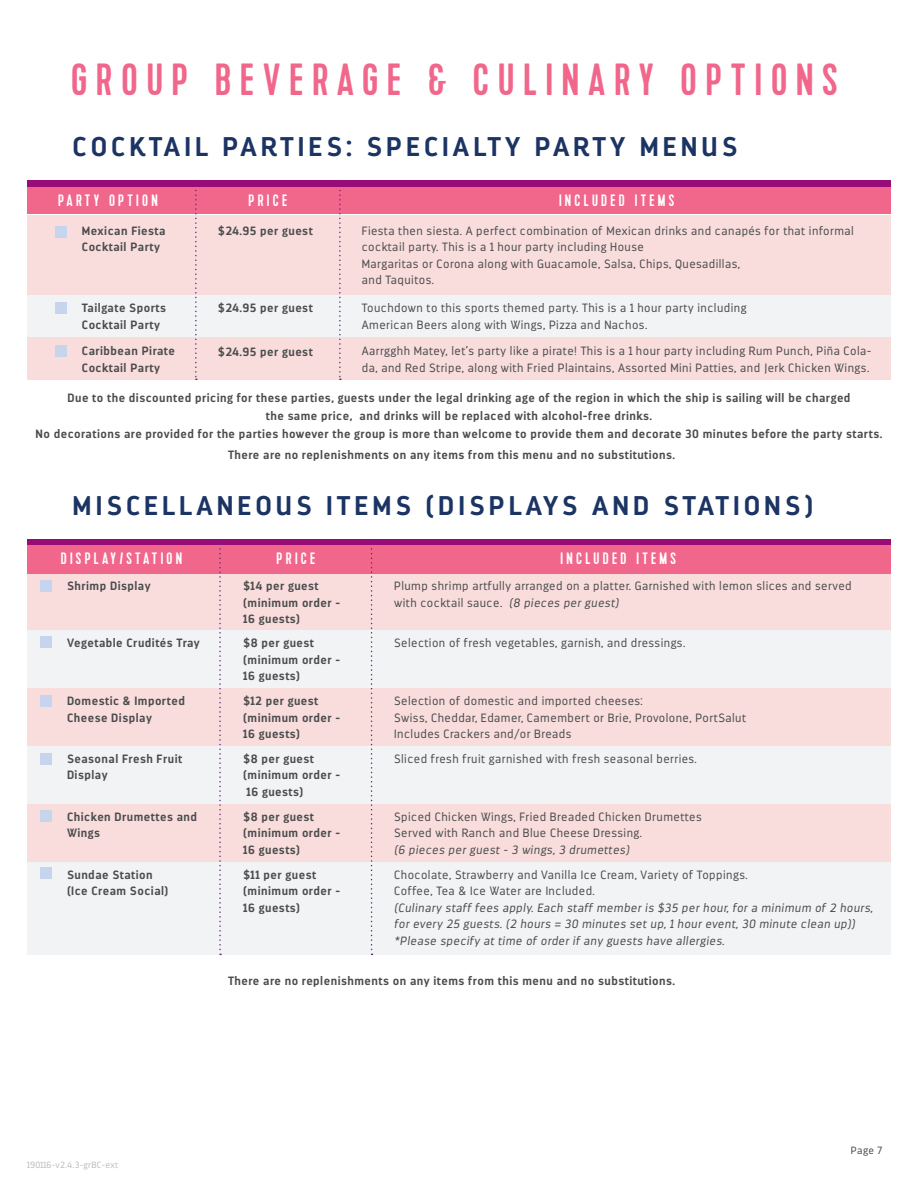
<style>
.page{position:relative;width:918px;height:1188px;background:#fff}
.page>*{position:absolute;margin:0;border:0;box-sizing:border-box;transform-origin:0 0}
.t1{font:45px "Kapra";letter-spacing:.2em;color:#f1668b}
.t2{font:700 27px "Darwin";letter-spacing:.15em;color:#1b3463}
.Chart_Heading{font:16.5px "Kapra";letter-spacing:.2em;color:#fff}
.Chart_Light_Left{font:300 12px/16.5px "Darwin";letter-spacing:.04em;color:#4b4c4d}
.Chart_Bold_Left{font:700 12px/16.5px "Darwin";letter-spacing:.04em;color:#4b4c4d}
.Chart_Bold_Middle{font:700 12px/18px "Darwin";letter-spacing:.04em;color:#4b4c4d;text-align:center}
.Chart_Light_Left-2{font:italic 300 12px/16.5px "Darwin";letter-spacing:.04em;color:#4b4c4d}
.t3{font:300 10.5px "Darwin";color:#4b4c4d}
.t4{font:300 9px "Darwin";letter-spacing:.04em;color:#bcbdc0}
.s1{font-style:italic}
</style>
<div class="page">
<div style="left:27px;top:573px;width:864px;height:58px;background:#f9dddd"></div>
<div style="left:27px;top:861px;width:864px;height:94px;background:#f2f3f4"></div>
<div style="left:27px;top:746px;width:864px;height:57px;background:#f2f3f4"></div>
<div style="left:27px;top:630px;width:864px;height:58px;background:#f2f3f4"></div>
<div style="left:27px;top:804px;width:864px;height:57px;background:#f9dddd"></div>
<div style="left:27px;top:688px;width:864px;height:58px;background:#f9dddd"></div>
<div style="left:27px;top:294px;width:864px;height:43px;background:#f2f3f4"></div>
<div style="left:27px;top:337px;width:864px;height:43px;background:#f9dddd"></div>
<div style="left:27px;top:181px;width:864px;height:6px;background:#970c76"></div>
<div style="left:27px;top:187px;width:864px;height:27px;background:#f1668b"></div>
<div style="left:27px;top:215px;width:864px;height:79px;background:#f9dddd"></div>
<svg style="left:195px;top:181px;width:2px;height:199px"></svg>
<svg style="left:339px;top:181px;width:2px;height:199px"></svg>
<div style="left:27px;top:539px;width:864px;height:6px;background:#970c76"></div>
<div style="left:27px;top:545px;width:864px;height:29px;background:#f1668b"></div>
<svg style="left:219px;top:539px;width:2px;height:416px"></svg>
<svg style="left:371px;top:539px;width:2px;height:416px"></svg>
<div style="left:40px;top:580px;width:12px;height:12px;background:#c6d5ed"></div>
<div style="left:55px;top:345px;width:12px;height:12px;background:#c6d5ed"></div>
<div style="left:40px;top:636px;width:12px;height:12px;background:#c6d5ed"></div>
<div style="left:40px;top:695px;width:12px;height:12px;background:#c6d5ed"></div>
<div style="left:40px;top:753px;width:12px;height:11px;background:#c6d5ed"></div>
<div style="left:40px;top:811px;width:12px;height:11px;background:#c6d5ed"></div>
<div style="left:40px;top:867px;width:12px;height:12px;background:#c6d5ed"></div>
<div style="left:55px;top:226px;width:12px;height:11px;background:#c6d5ed"></div>
<div style="left:55px;top:302px;width:12px;height:12px;background:#c6d5ed"></div>
<p class="t1" style="left:71px;top:54px;width:768px">GROUP BEVERAGE &amp; CULINARY OPTIONS</p>
<p class="t2" style="left:73px;top:130px;width:666px">COCKTAIL PARTIES: SPECIALTY PARTY MENUS</p>
<p class="Chart_Heading" style="left:248px;top:191px;width:40px">PRICE</p>
<p class="Chart_Heading" style="left:559px;top:190px;width:117px">INCLUDED ITEMS</p>
<p class="Chart_Heading" style="left:58px;top:191px;width:101px">PARTY OPTION</p>
<p class="Chart_Bold_Left" style="left:82px;top:222px;width:85px">Mexican Fiesta<br>Cocktail Party</p>
<p class="Chart_Light_Left" style="left:362px;top:223px;width:494px">Fiesta then siesta. A perfect combination of Mexican drinks and canapés for that informal cocktail party. This is a 1 hour party including House</p>
<p class="Chart_Light_Left" style="left:362px;top:256px;width:380px">Margaritas or Corona along with Guacamole, Salsa, Chips, Quesadillas, and Taquitos.</p>
<p class="Chart_Bold_Left" style="left:218px;top:222px;width:96px">$24.95 per guest</p>
<p class="Chart_Bold_Left" style="left:218px;top:300px;width:96px">$24.95 per guest</p>
<p class="Chart_Bold_Left" style="left:218px;top:343px;width:96px">$24.95 per guest</p>
<p class="Chart_Bold_Left" style="left:82px;top:300px;width:86px">Tailgate Sports<br>Cocktail Party</p>
<p class="Chart_Light_Left" style="left:362px;top:300px;width:386px">Touchdown to this sports themed party. This is a 1 hour party including</p>
<p class="Chart_Light_Left" style="left:362px;top:317px;width:287px">American Beers along with Wings, Pizza and Nachos.</p>
<p class="Chart_Bold_Left" style="left:82px;top:343px;width:95px">Caribbean Pirate<br>Cocktail Party</p>
<p class="Chart_Light_Left" style="left:362px;top:343px;width:511px">Aarrgghh Matey, let’s party like a pirate! This is a 1 hour party including Rum Punch, Piña Cola&shy;da, and Red Stripe, along with Fried Plaintains, Assorted Mini Patties, and Jerk Chicken Wings.</p>
<p class="Chart_Bold_Middle" style="left:68px;top:388px;width:785px">Due to the discounted pricing for these parties, guests under the legal drinking age of the region in which the ship is sailing will be charged the same price, and drinks will be replaced with alcohol-free drinks.</p>
<p class="Chart_Bold_Middle" style="left:36px;top:424px;width:848px">No decorations are provided for the parties however the group is more than welcome to provide them and decorate 30 minutes before the party starts.</p>
<p class="Chart_Bold_Middle" style="left:228px;top:446px;width:449px">There are no replenishments on any items from this menu and no substitutions.</p>
<p class="t2" style="left:73px;top:489px;width:742px">MISCELLANEOUS ITEMS (DISPLAYS AND STATIONS)</p>
<p class="Chart_Heading" style="left:61px;top:549px;width:123px">DISPLAY/STATION</p>
<p class="Chart_Heading" style="left:277px;top:549px;width:40px">PRICE</p>
<p class="Chart_Heading" style="left:561px;top:549px;width:117px">INCLUDED ITEMS</p>
<p class="Chart_Bold_Left" style="left:243px;top:578px;width:98px">$14 per guest (minimum order -<br>16 guests)</p>
<p class="Chart_Bold_Left" style="left:67px;top:578px;width:85px">Shrimp Display</p>
<p class="Chart_Light_Left" style="left:394px;top:578px;width:459px">Plump shrimp artfully arranged on a platter. Garnished with lemon slices and served with cocktail sauce. <span class="s1">(8 pieces per guest)</span></p>
<p class="Chart_Bold_Left" style="left:243px;top:635px;width:98px">$8 per guest (minimum order -<br>16 guests)</p>
<p class="Chart_Bold_Left" style="left:67px;top:635px;width:134px">Vegetable Crudités Tray</p>
<p class="Chart_Light_Left" style="left:394px;top:635px;width:293px">Selection of fresh vegetables, garnish, and dressings.</p>
<p class="Chart_Bold_Left" style="left:243px;top:693px;width:98px">$12 per guest (minimum order -<br>16 guests)</p>
<p class="Chart_Bold_Left" style="left:67px;top:693px;width:119px">Domestic &amp; Imported<br>Cheese Display</p>
<p class="Chart_Light_Left" style="left:394px;top:693px;width:250px">Selection of domestic and imported cheeses:</p>
<p class="Chart_Light_Left" style="left:394px;top:709px;width:353px">Swiss, Cheddar, Edamer, Camembert or Brie, Provolone, PortSalut</p>
<p class="Chart_Light_Left" style="left:394px;top:726px;width:179px">Includes Crackers and/or Breads</p>
<p class="Chart_Bold_Left" style="left:243px;top:750px;width:98px">$8 per guest (minimum order -<br>16 guests)</p>
<p class="Chart_Bold_Left" style="left:67px;top:750px;width:117px">Seasonal Fresh Fruit<br>Display</p>
<p class="Chart_Light_Left" style="left:394px;top:751px;width:304px">Sliced fresh fruit garnished with fresh seasonal berries.</p>
<p class="Chart_Bold_Left" style="left:243px;top:808px;width:98px">$8 per guest (minimum order -<br>16 guests)</p>
<p class="Chart_Bold_Left" style="left:67px;top:808px;width:132px">Chicken Drumettes and<br>Wings</p>
<p class="Chart_Light_Left" style="left:394px;top:808px;width:309px">Spiced Chicken Wings, Fried Breaded Chicken Drumettes</p>
<p class="Chart_Light_Left" style="left:394px;top:825px;width:249px">Served with Ranch and Blue Cheese Dressing.</p>
<p class="Chart_Light_Left-2" style="left:394px;top:841px;width:237px">(6 pieces per guest - 3 wings, 3 drumettes)</p>
<p class="Chart_Bold_Left" style="left:243px;top:866px;width:98px">$11 per guest (minimum order -<br>16 guests)</p>
<p class="Chart_Bold_Left" style="left:67px;top:866px;width:103px">Sundae Station (Ice Cream Social)</p>
<p class="Chart_Light_Left" style="left:394px;top:866px;width:355px">Chocolate, Strawberry and Vanilla Ice Cream, Variety of Toppings.<br>Coffee, Tea &amp; Ice Water are Included.</p>
<p class="Chart_Light_Left-2" style="left:394px;top:899px;width:480px">(Culinary staff fees apply. Each staff member is $35 per hour, for a minimum of 2 hours, for every 25 guests. (2 hours = 30 minutes set up, 1 hour event, 30 minute clean up))</p>
<p class="Chart_Light_Left-2" style="left:394px;top:932px;width:332px">*Please specify at time of order if any guests have allergies.</p>
<p class="t4" style="left:27px;top:1159px;width:93px">190116-v2.4.3-grBC-ext</p>
<p class="Chart_Bold_Middle" style="left:228px;top:972px;width:449px">There are no replenishments on any items from this menu and no substitutions.</p>
<p class="t3" style="left:851px;top:1144px;width:33px">Page 7</p>
</div>
